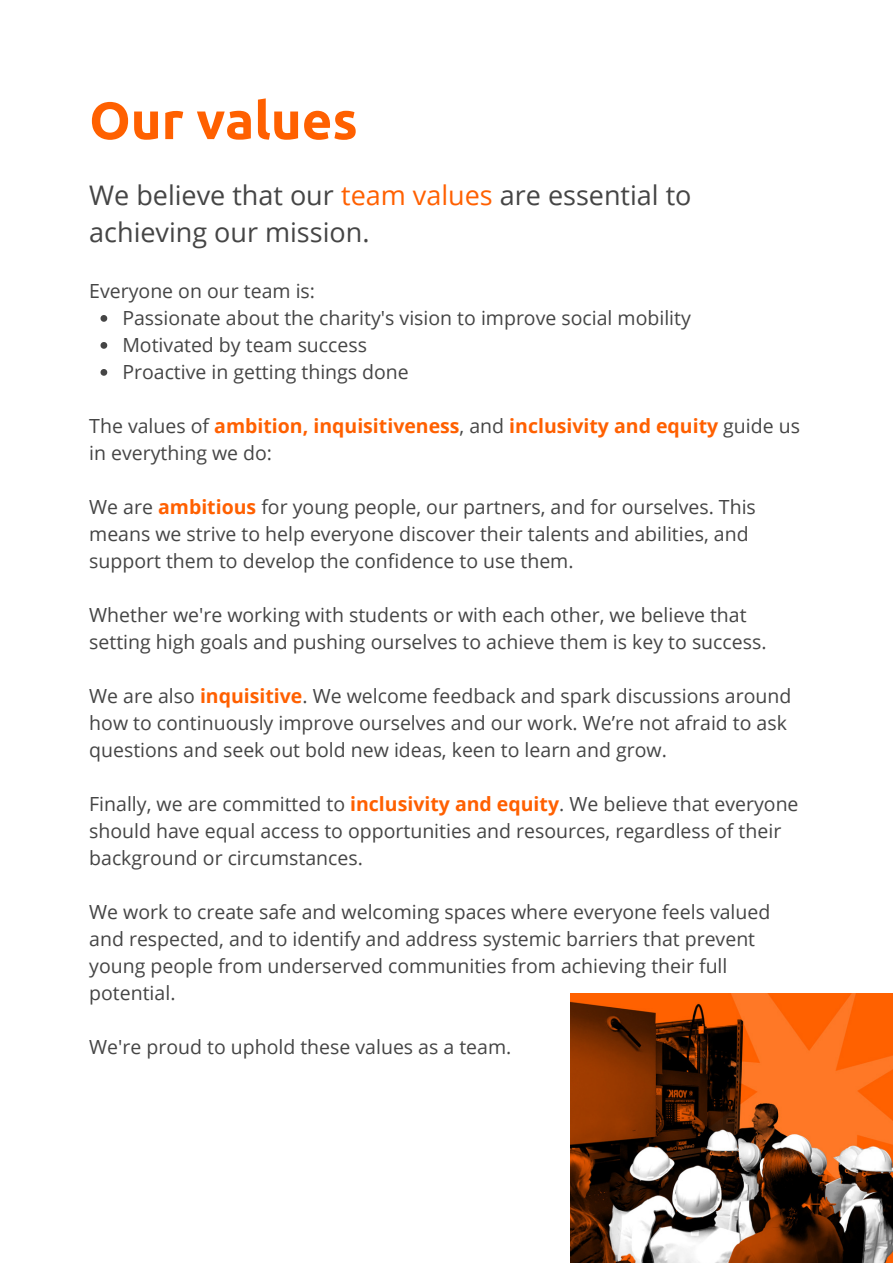
<style>
.page{position:relative;width:893px;height:1264px;background:#fff}
.page>*{position:absolute;margin:0;border:0;box-sizing:border-box;transform-origin:0 0}
.t1{font:700 52.5px "Ubuntu";color:#ff6000}
.t2{font:27px/37px "Open Sans";color:#454545}
.t3{font:19.5px/27px "Open Sans";color:#454545}
.t4{font:700 19.5px/27px "Open Sans";color:#ff6000}
.s1{color:#ff6000}
.s2{font-weight:400;color:#454545}
.s3{font-weight:700;color:#ff6000}
</style>
<div class="page">
<svg style="left:100px;top:315px;width:7px;height:7px"></svg>
<svg style="left:100px;top:342px;width:7px;height:7px"></svg>
<svg style="left:100px;top:369px;width:7px;height:7px"></svg>
<img style="left:570px;top:993px;width:322px;height:269px">
<p class="t1" style="left:89px;top:90px;width:270px">Our values</p>
<p class="t2" style="left:89px;top:176px;width:603px">We believe that our <span class="s1">team values</span> are essential to achieving our mission.</p>
<p class="t3" style="left:89px;top:277px;width:227px">Everyone on our team is:</p>
<p class="t3" style="left:122px;top:304px;width:570px">Passionate about the charity's vision to improve social mobility</p>
<p class="t3" style="left:122px;top:331px;width:246px">Motivated by team success</p>
<p class="t3" style="left:122px;top:358px;width:288px">Proactive in getting things done</p>
<p class="t4" style="left:89px;top:412px;width:712px"><span class="s2">The values of</span> ambition, inquisitiveness<span class="s2">, and</span> inclusivity and equity <span class="s2">guide us in everything we do:</span></p>
<p class="t3" style="left:89px;top:493px;width:668px">We are <span class="s3">ambitious</span> for young people, our partners, and for ourselves. This means we strive to help everyone discover their talents and abilities, and support them to develop the confidence to use them.</p>
<p class="t3" style="left:89px;top:601px;width:678px">Whether we're working with students or with each other, we believe that setting high goals and pushing ourselves to achieve them is key to success.</p>
<p class="t3" style="left:89px;top:682px;width:703px">We are also <span class="s3">inquisitive</span>. We welcome feedback and spark discussions around how to continuously improve ourselves and our work. We’re not afraid to ask questions and seek out bold new ideas, keen to learn and grow.</p>
<p class="t3" style="left:89px;top:789px;width:710px">Finally, we are committed to <span class="s3">inclusivity and equity</span>. We believe that everyone should have equal access to opportunities and resources, regardless of their background or circumstances.</p>
<p class="t3" style="left:89px;top:897px;width:682px">We work to create safe and welcoming spaces where everyone feels valued and respected, and to identify and address systemic barriers that prevent young people from underserved communities from achieving their full potential.</p>
<p class="t3" style="left:89px;top:1032px;width:423px">We're proud to uphold these values as a team.</p>
</div>
